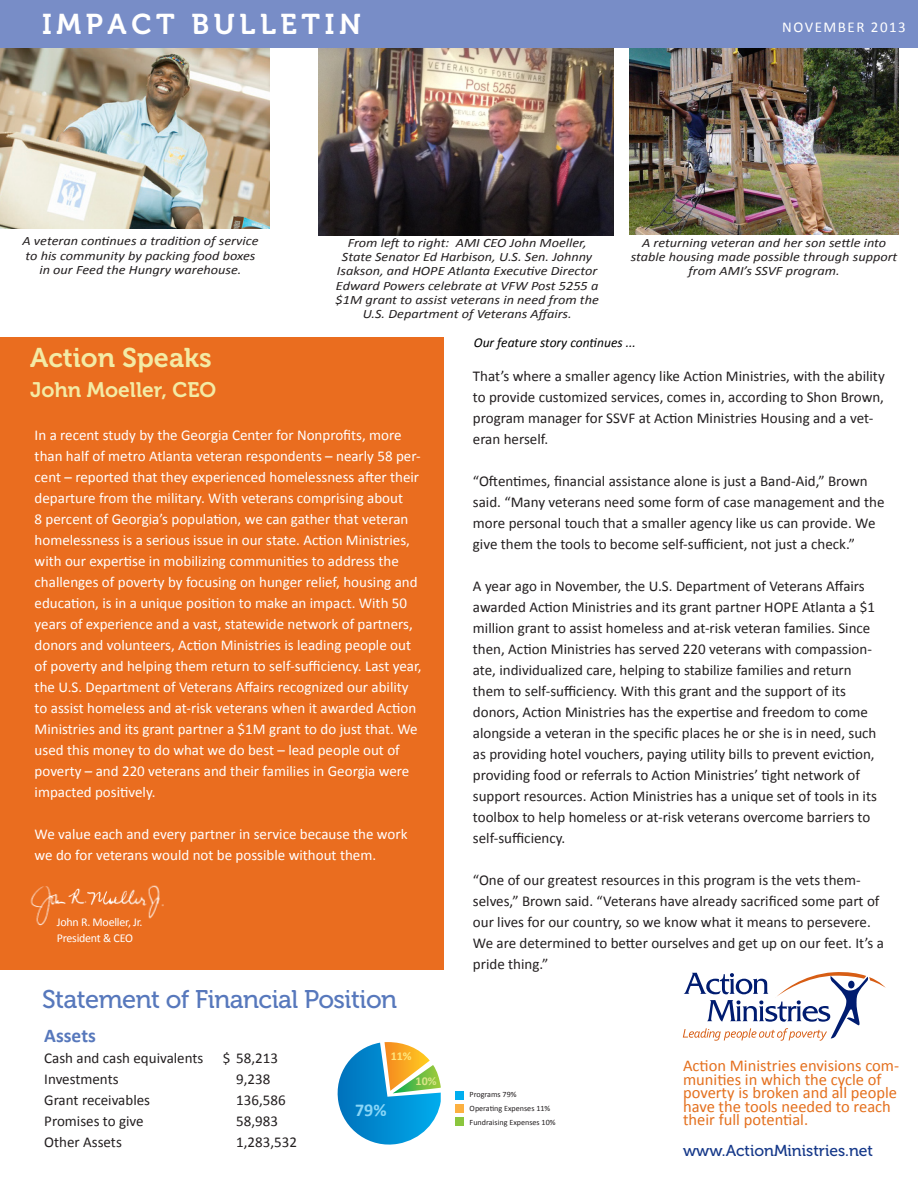
<style>
.page{position:relative;width:918px;height:1188px;background:#fff}
.page>*{position:absolute;margin:0;border:0;box-sizing:border-box;transform-origin:0 0}
.t1{font:28.5px "Museo 700";letter-spacing:.16em;color:#fff}
.t2{font:27px "Museo 700";color:#f3eba5}
.t3{font:25.5px "Museo 500";letter-spacing:-.02em;color:#5778bc}
.t4{font:21px "Museo 700";color:#f3eba5}
.t5{font:700 19.5px "Calibri";color:#5778bc}
.t6{font:700 18px "Calibri";color:#89d6f7}
.t7{font:16.5px/13.5px "Calibri";color:#e4701e}
.t8{font:15.75px "Museo 500";color:#153889}
.t9{font:15px/21px "Calibri";color:#231f20}
.t10{font:15px/21px "Calibri";color:#fff}
.t11{font:15px "Calibri";letter-spacing:.1em;color:#fff}
.t12{font:italic 13.5px "Calibri";color:#000}
.t13{font:italic 12.75px/14.2px "Calibri";color:#231f20;text-align:center;scale:1.12 1}
.t14{font:12px "Calibri";letter-spacing:-.02em;color:#fff}
.t15{font:700 12px "Calibri";color:#ffe67b}
.t16{font:700 12px "Calibri";color:#d9e589}
.t17{font:8.1px "Calibri";color:#231f20}
</style>
<div class="page">
<img style="left:319px;top:47px;width:295px;height:189px">
<img style="left:0;top:47px;width:269px;height:182px">
<img style="left:630px;top:47px;width:268px;height:188px">
<div style="left:0;top:337px;width:444px;height:632px;background:#ea6d1f"></div>
<img style="left:30px;top:885px;width:134px;height:41px">
<svg style="left:337px;top:1042px;width:104px;height:103px"></svg>
<div style="left:455px;top:1091px;width:9px;height:8px;background:#00aeef"></div>
<div style="left:455px;top:1104px;width:9px;height:8px;background:#fcb040"></div>
<div style="left:455px;top:1117px;width:9px;height:8px;background:#8bc63e"></div>
<div style="left:0;top:0;width:918px;height:47px;background:#788dc7"></div>
<svg style="left:683px;top:972px;width:203px;height:69px"></svg>
<p class="t1" style="left:42px;top:8px;width:320px">IMPACT BULLETIN</p>
<p class="t11" style="left:782px;top:17px;width:125px">NOVEMBER 2013</p>
<p class="t13" style="left:22px;top:234px;width:212px">A veteran continues a tradition of service to his community by packing food boxes in our Feed the Hungry warehouse.</p>
<p class="t13" style="left:336px;top:235px;width:237px">From left to right: AMI CEO John Moeller, State Senator Ed Harbison, U.S. Sen. Johnny Isakson, and HOPE Atlanta Executive Director Edward Powers celebrate at VFW Post 5255 a $1M grant to assist veterans in need from the U.S. Department of Veterans Affairs.</p>
<p class="t13" style="left:631px;top:235px;width:240px">A returning veteran and her son settle into stable housing made possible through support from AMI’s SSVF program.</p>
<p class="t2" style="left:30px;top:343px;width:183px">Action Speaks</p>
<p class="t4" style="left:30px;top:378px;width:188px">John Moeller, CEO</p>
<p class="t10" style="left:35px;top:425px;width:389px">In a recent study by the Georgia Center for Nonprofits, more than half of metro Atlanta veteran respondents – nearly 58 per&shy;cent – reported that they experienced homelessness after their departure from the military. With veterans comprising about<br>8 percent of Georgia’s population, we can gather that veteran homelessness is a serious issue in our state. Action Ministries, with our expertise in mobilizing communities to address the challenges of poverty by focusing on hunger relief, housing and education, is in a unique position to make an impact. With 50 years of experience and a vast, statewide network of partners, donors and volunteers, Action Ministries is leading people out of poverty and helping them return to self-sufficiency. Last year, the U.S. Department of Veterans Affairs recognized our ability to assist homeless and at-risk veterans when it awarded Action Ministries and its grant partner a $1M grant to do just that. We used this money to do what we do best – lead people out of poverty – and 220 veterans and their families in Georgia were impacted positively.</p>
<p class="t10" style="left:35px;top:824px;width:374px">We value each and every partner in service because the work we do for veterans would not be possible without them.</p>
<p class="t14" style="left:57px;top:914px;width:87px">John R. Moeller, Jr.</p>
<p class="t14" style="left:57px;top:930px;width:78px">President &amp; CEO</p>
<p class="t3" style="left:42px;top:985px;width:357px">Statement of Financial Position</p>
<p class="t5" style="left:44px;top:1023px;width:53px">Assets</p>
<p class="t9" style="left:44px;top:1048px;width:161px">Cash and cash equivalents</p>
<p class="t9" style="left:223px;top:1048px;width:57px">$ 58,213</p>
<p class="t9" style="left:44px;top:1069px;width:76px">Investments</p>
<p class="t9" style="left:236px;top:1069px;width:36px">9,238</p>
<p class="t9" style="left:44px;top:1090px;width:107px">Grant receivables</p>
<p class="t9" style="left:236px;top:1090px;width:51px">136,586</p>
<p class="t9" style="left:44px;top:1111px;width:101px">Promises to give</p>
<p class="t9" style="left:236px;top:1111px;width:43px">58,983</p>
<p class="t9" style="left:44px;top:1132px;width:79px">Other Assets</p>
<p class="t9" style="left:236px;top:1132px;width:62px">1,283,532</p>
<p class="t15" style="left:391px;top:1049px;width:22px">11%</p>
<p class="t16" style="left:416px;top:1073px;width:22px">10%</p>
<p class="t6" style="left:355px;top:1099px;width:33px">79%</p>
<p class="t12" style="left:474px;top:333px;width:164px">Our feature story continues ...</p>
<p class="t9" style="left:473px;top:365px;width:413px">That’s where a smaller agency like Action Ministries, with the ability to provide customized services, comes in, according to Shon Brown, program manager for SSVF at Action Ministries Housing and a vet&shy;eran herself.</p>
<p class="t9" style="left:473px;top:470px;width:413px">“Oftentimes, financial assistance alone is just a Band-Aid,” Brown said. “Many veterans need some form of case management and the more personal touch that a smaller agency like us can provide. We give them the tools to become self-sufficient, not just a check.”</p>
<p class="t9" style="left:473px;top:575px;width:406px">A year ago in November, the U.S. Department of Veterans Affairs awarded Action Ministries and its grant partner HOPE Atlanta a $1 million grant to assist homeless and at-risk veteran families. Since then, Action Ministries has served 220 veterans with compassion&shy;ate, individualized care, helping to stabilize families and return them to self-sufficiency. With this grant and the support of its donors, Action Ministries has the expertise and freedom to come alongside a veteran in the specific places he or she is in need, such as providing hotel vouchers, paying utility bills to prevent eviction, providing food or referrals to Action Ministries’ tight network of support resources. Action Ministries has a unique set of tools in its toolbox to help homeless or at-risk veterans overcome barriers to self-sufficiency.</p>
<p class="t9" style="left:473px;top:869px;width:413px">“One of our greatest resources in this program is the vets them&shy;selves,” Brown said. “Veterans have already sacrificed some part of our lives for our country, so we know what it means to persevere.<br>We are determined to better ourselves and get up on our feet. It’s a pride thing.”</p>
<p class="t17" style="left:470px;top:1089px;width:48px">Programs 79%</p>
<p class="t17" style="left:470px;top:1103px;width:82px">Operating Expenses 11%</p>
<p class="t17" style="left:470px;top:1117px;width:87px">Fundraising Expenses 10%</p>
<p class="t7" style="left:683px;top:1059px;width:218px">Action Ministries envisions com&shy;munities in which the cycle of poverty is broken and all people have the tools needed to reach their full potential.</p>
<p class="t8" style="left:683px;top:1142px;width:192px">www.ActionMinistries.net</p>
</div>
